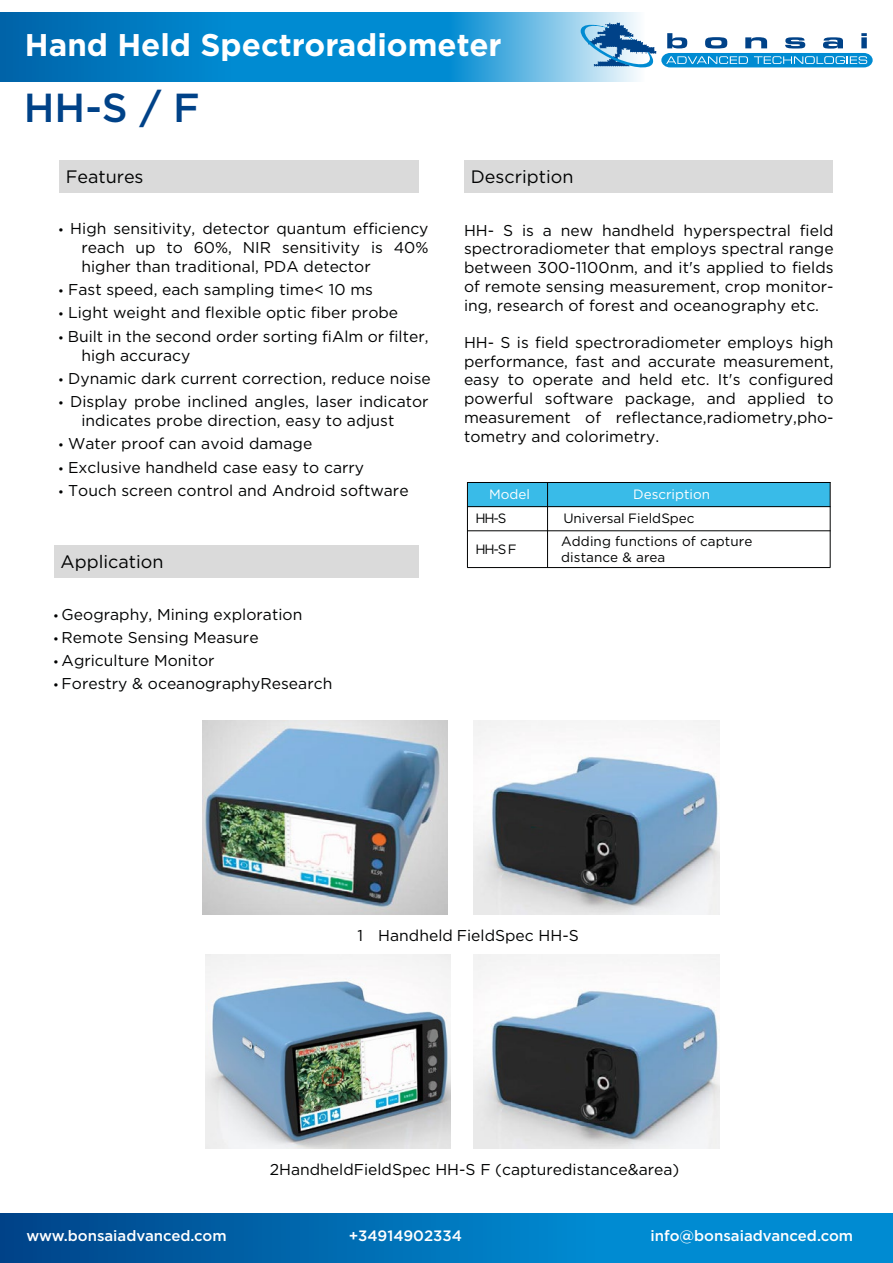
<style>
.page{position:relative;width:893px;height:1263px;background:#fff}
.page>*{position:absolute;margin:0;border:0;box-sizing:border-box;transform-origin:0 0}
.t1{font:500 40.5px "Gotham";color:#004288}
.t2{font:700 31.35px "Gotham";color:#fff}
.t3{font:18px "Gotham";color:#010202}
.t4{font:15.6px/18.8px "Gotham";color:#010202;text-align:justify}
.t5{font:500 15px "Gotham";color:#fff}
.t6{font:13.5px/16.2px "Gotham";letter-spacing:.005em;color:#010202}
.t7{font:13.5px "Gotham";color:#fff}
.s1{font-family:"Myriad Pro"}
</style>
<div class="page">
<svg style="left:0;top:13px;width:638px;height:69px;background:#188dcd"></svg>
<div style="left:0;top:1213px;width:893px;height:50px;background:linear-gradient(to right,#004a8f,#009be2)"></div>
<svg style="left:580px;top:23px;width:293px;height:47px"></svg>
<img style="left:202px;top:720px;width:246px;height:195px">
<img style="left:474px;top:720px;width:245px;height:195px">
<img style="left:205px;top:954px;width:245px;height:195px">
<img style="left:474px;top:954px;width:245px;height:195px">
<div style="left:59px;top:160px;width:360px;height:33px;background:#dadada"></div>
<div style="left:464px;top:160px;width:369px;height:33px;background:#dadada"></div>
<div style="left:54px;top:545px;width:365px;height:33px;background:#dadada"></div>
<div style="left:468px;top:483px;width:79px;height:23px;background:#39bbe8"></div>
<div style="left:548px;top:483px;width:282px;height:23px;background:#39bbe8"></div>
<hr style="left:467px;top:482px;width:363px;height:1px;background:#010202">
<hr style="left:467px;top:506px;width:363px;height:1px;background:#010202">
<hr style="left:467px;top:530px;width:363px;height:1px;background:#010202">
<hr style="left:467px;top:567px;width:363px;height:1px;background:#010202">
<hr style="left:467px;top:482px;width:1px;height:85px;background:#010202">
<hr style="left:547px;top:482px;width:1px;height:85px;background:#010202">
<hr style="left:830px;top:482px;width:1px;height:85px;background:#010202">
<h2 class="t2" style="left:25px;top:27px;width:478px">Hand Held Spectroradiometer</h2>
<h1 class="t1" style="left:24px;top:85px;width:177px">HH-S / F</h1>
<p class="t3" style="left:66px;top:166px;width:79px">Features</p>
<p class="t4" style="left:81px;top:219px;width:349px;text-indent:-22px"><span class="s1">•</span> High sensitivity, detector quantum efficiency reach up to 60%, NIR sensitivity is 40% higher than traditional, PDA detector</p>
<p class="t4" style="left:59px;top:280px;width:316px"><span class="s1">•</span> Fast speed, each sampling time&lt; 10 ms</p>
<p class="t4" style="left:59px;top:303px;width:341px"><span class="s1">•</span> Light weight and flexible optic fiber probe</p>
<p class="t4" style="left:81px;top:326px;width:349px;text-indent:-22px"><span class="s1">•</span> Built in the second order sorting fiAlm or filter, high accuracy</p>
<p class="t4" style="left:59px;top:369px;width:373px"><span class="s1">•</span> Dynamic dark current correction, reduce noise</p>
<p class="t4" style="left:81px;top:392px;width:349px;text-indent:-22px"><span class="s1">•</span> Display probe inclined angles, laser indicator indicates probe direction, easy to adjust</p>
<p class="t4" style="left:59px;top:434px;width:255px"><span class="s1">•</span> Water proof can avoid damage</p>
<p class="t4" style="left:59px;top:457px;width:307px"><span class="s1">•</span> Exclusive handheld case easy to carry</p>
<p class="t4" style="left:59px;top:481px;width:351px"><span class="s1">•</span> Touch screen control and Android software</p>
<p class="t3" style="left:61px;top:552px;width:105px">Application</p>
<p class="t4" style="left:54px;top:604px;width:250px"><span class="s1">•</span> Geography, Mining exploration</p>
<p class="t4" style="left:54px;top:628px;width:206px"><span class="s1">•</span> Remote Sensing Measure</p>
<p class="t4" style="left:54px;top:651px;width:162px"><span class="s1">•</span> Agriculture Monitor</p>
<p class="t4" style="left:54px;top:674px;width:280px"><span class="s1">•</span> Forestry &amp; oceanographyResearch</p>
<p class="t3" style="left:471px;top:166px;width:104px">Description</p>
<p class="t4" style="left:464px;top:220px;width:371px">HH- S is a new handheld hyperspectral field spectroradiometer that employs spectral range between 300-1100nm, and it's applied to fields of remote sensing measurement, crop monitor&shy;ing, research of forest and oceanography etc.</p>
<p class="t4" style="left:464px;top:332px;width:371px">HH- S is field spectroradiometer employs high performance, fast and accurate measurement, easy to operate and held etc. It's configured powerful software package, and applied to measurement of reflectance,radiometry,pho&shy;tometry and colorimetry.</p>
<p class="t7" style="left:489px;top:487px;width:42px">Model</p>
<p class="t7" style="left:633px;top:487px;width:78px">Description</p>
<p class="t6" style="left:475px;top:510px;width:32px">HH-S</p>
<p class="t6" style="left:563px;top:510px;width:133px">Universal FieldSpec</p>
<p class="t6" style="left:475px;top:541px;width:43px">HH-S F</p>
<p class="t6" style="left:561px;top:533px;width:193px">Adding functions of capture distance &amp; area</p>
<p class="t4" style="left:357px;top:925px;width:223px">1 Handheld FieldSpec HH-S</p>
<p class="t4" style="left:270px;top:1159px;width:411px">2HandheldFieldSpec HH-S F (capturedistance&amp;area)</p>
<p class="t5" style="left:26px;top:1227px;width:202px">www.bonsaiadvanced.com</p>
<p class="t5" style="left:349px;top:1227px;width:115px">+34914902334</p>
<p class="t5" style="left:651px;top:1227px;width:204px">info@bonsaiadvanced.com</p>
</div>
